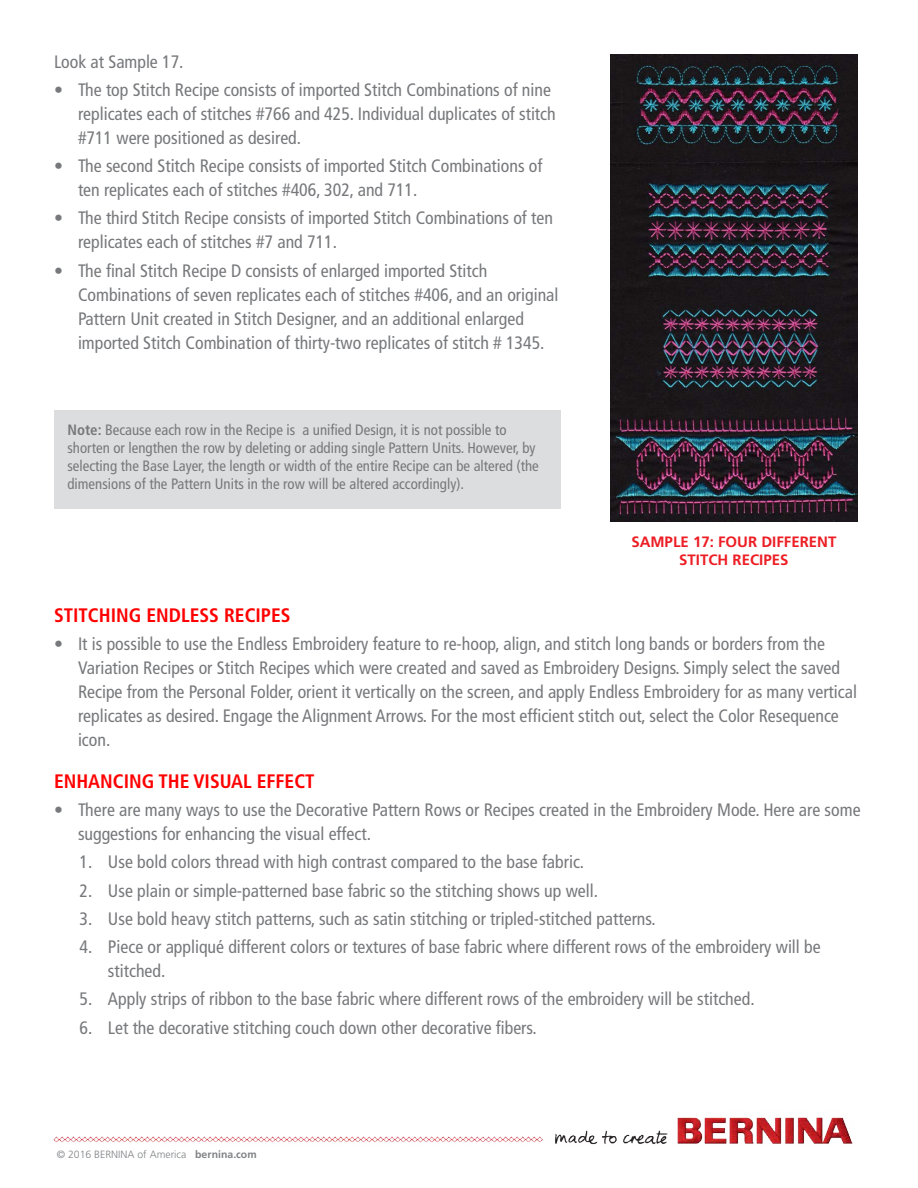
<style>
.page{position:relative;width:918px;height:1188px;background:#fff}
.page>*{position:absolute;margin:0;border:0;box-sizing:border-box;transform-origin:0 0}
.t1{font:700 condensed 19.5px "Frutiger LT Std";color:#f00}
.t2{font:condensed 18px/24px "Frutiger LT Std";color:#77787b}
.t3{font:condensed 15px/18px "Frutiger LT Std";color:#77787b}
.t4{font:700 15px/18px "Frutiger LT Std";color:#ed1d24;text-align:center}
.t5{font:300 10.5px "Frutiger LT Std";color:#808285}
.s1{font-weight:700}
</style>
<div class="page">
<img style="left:53px;top:1117px;width:800px;height:28px">
<div style="left:54px;top:410px;width:507px;height:99px;background:#dcddde"></div>
<img style="left:610px;top:54px;width:248px;height:468px">
<p class="t2" style="left:54px;top:49px;width:131px">Look at Sample 17.</p>
<p class="t2" style="left:78px;top:78px;width:479px;text-indent:-24px">• The top Stitch Recipe consists of imported Stitch Combinations of nine replicates each of stitches #766 and 425. Individual duplicates of stitch #711 were positioned as desired.</p>
<p class="t2" style="left:78px;top:154px;width:466px;text-indent:-24px">• The second Stitch Recipe consists of imported Stitch Combinations of ten replicates each of stitches #406, 302, and 711.</p>
<p class="t2" style="left:78px;top:206px;width:476px;text-indent:-24px">• The third Stitch Recipe consists of imported Stitch Combinations of ten replicates each of stitches #7 and 711.</p>
<p class="t2" style="left:78px;top:259px;width:482px;text-indent:-24px">• The final Stitch Recipe D consists of enlarged imported Stitch Combinations of seven replicates each of stitches #406, and an original Pattern Unit created in Stitch Designer, and an additional enlarged imported Stitch Combination of thirty-two replicates of stitch # 1345.</p>
<p class="t3" style="left:68px;top:421px;width:473px"><span class="s1">Note:</span> Because each row in the Recipe is a unified Design, it is not possible to shorten or lengthen the row by deleting or adding single Pattern Units. However, by selecting the Base Layer, the length or width of the entire Recipe can be altered (the dimensions of the Pattern Units in the row will be altered accordingly).</p>
<p class="t4" style="left:631px;top:533px;width:207px">SAMPLE 17: FOUR DIFFERENT<br>STITCH RECIPES</p>
<p class="t1" style="left:54px;top:603px;width:238px">STITCHING ENDLESS RECIPES</p>
<p class="t2" style="left:78px;top:632px;width:781px;text-indent:-24px">• It is possible to use the Endless Embroidery feature to re-hoop, align, and stitch long bands or borders from the Variation Recipes or Stitch Recipes which were created and saved as Embroidery Designs. Simply select the saved Recipe from the Personal Folder, orient it vertically on the screen, and apply Endless Embroidery for as many vertical replicates as desired. Engage the Alignment Arrows. For the most efficient stitch out, select the Color Resequence icon.</p>
<p class="t1" style="left:54px;top:769px;width:262px">ENHANCING THE VISUAL EFFECT</p>
<p class="t2" style="left:78px;top:798px;width:784px;text-indent:-24px">• There are many ways to use the Decorative Pattern Rows or Recipes created in the Embroidery Mode. Here are some suggestions for enhancing the visual effect.</p>
<p class="t2" style="left:80px;top:850px;width:506px">1. Use bold colors thread with high contrast compared to the base fabric.</p>
<p class="t2" style="left:80px;top:878px;width:520px">2. Use plain or simple-patterned base fabric so the stitching shows up well.</p>
<p class="t2" style="left:80px;top:907px;width:578px">3. Use bold heavy stitch patterns, such as satin stitching or tripled-stitched patterns.</p>
<p class="t2" style="left:108px;top:935px;width:714px;text-indent:-28px">4. Piece or appliqué different colors or textures of base fabric where different rows of the embroidery will be stitched.</p>
<p class="t2" style="left:80px;top:987px;width:677px">5. Apply strips of ribbon to the base fabric where different rows of the embroidery will be stitched.</p>
<p class="t2" style="left:80px;top:1016px;width:459px">6. Let the decorative stitching couch down other decorative fibers.</p>
<p class="t5" style="left:57px;top:1149px;width:201px">© 2016 BERNINA of America <span class="s1">bernina.com</span></p>
</div>
